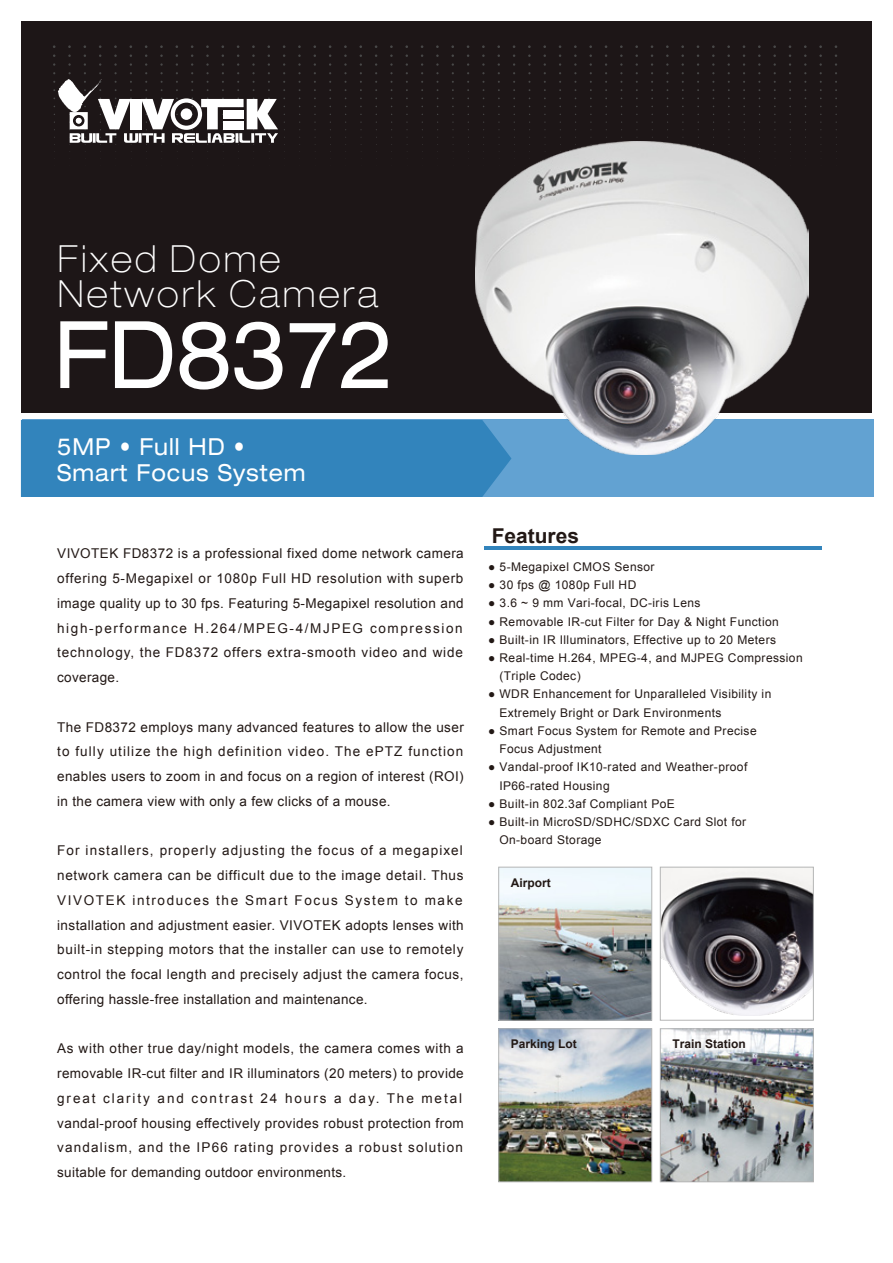
<style>
.page{position:relative;width:893px;height:1263px;background:#fff}
.page>*{position:absolute;margin:0;border:0;box-sizing:border-box;transform-origin:0 0}
.t1{font:expanded 93.45px "Helvetica Neue LT Std";letter-spacing:-.005em;color:#fff;scale:.91 1}
.t2{font:100 expanded 37.5px/35.1px "Helvetica Neue LT Std";letter-spacing:.09em;color:#fff;scale:.91 1}
.t3{font:expanded 23.55px/26.5px "Helvetica Neue LT Std";letter-spacing:.045em;color:#fff;scale:.91 1}
.t4{font:700 20.4px "Arial";color:#221815}
.t5{font:13.5px/24.8px "Arial";letter-spacing:.03em;color:#221815;text-align:justify}
.t6{font:12px/18.3px "Arial";letter-spacing:.035em;color:#221815}
.t7{font:700 12px "Arial";color:#221815}
</style>
<div class="page">
<div style="left:21px;top:22px;width:851px;height:391px;background:#1d1617"></div>
<svg style="left:53px;top:72px;width:140px;height:73px"></svg>
<svg style="left:184px;top:98px;width:94px;height:47px"></svg>
<div style="left:22px;top:420px;width:852px;height:77px;background:#62a2d2"></div>
<div style="left:21px;top:420px;width:490px;height:77px;background:#3284bc"></div>
<hr style="left:484px;top:547px;width:338px;height:3px;background:#3284bc">
<img style="left:662px;top:869px;width:150px;height:147px">
<img style="left:500px;top:869px;width:150px;height:149px">
<img style="left:500px;top:1030px;width:150px;height:150px">
<img style="left:662px;top:1030px;width:150px;height:150px">
<div style="left:660px;top:867px;width:154px;height:153px;border:1px solid #b5b6b6"></div>
<div style="left:498px;top:867px;width:154px;height:153px;border:1px solid #b5b6b6"></div>
<div style="left:498px;top:1028px;width:154px;height:154px;border:1px solid #b5b6b6"></div>
<div style="left:660px;top:1028px;width:154px;height:154px;border:1px solid #b5b6b6"></div>
<img style="left:475px;top:141px;width:333px;height:313px">
<h2 class="t2" style="left:58px;top:241px;width:353px">Fixed Dome<br>Network Camera</h2>
<h1 class="t1" style="left:54px;top:298px;width:376px">FD8372</h1>
<h3 class="t3" style="left:57px;top:433px;width:274px">5MP • Full HD •<br>Smart Focus System</h3>
<p class="t5" style="left:57px;top:541px;width:408px">VIVOTEK FD8372 is a professional fixed dome network camera offering 5-Megapixel or 1080p Full HD resolution with superb image quality up to 30 fps. Featuring 5-Megapixel resolution and high-performance H.264/MPEG-4/MJPEG compression technology, the FD8372 offers extra-smooth video and wide coverage.</p>
<p class="t5" style="left:57px;top:715px;width:408px">The FD8372 employs many advanced features to allow the user to fully utilize the high definition video. The ePTZ function enables users to zoom in and focus on a region of interest (ROI) in the camera view with only a few clicks of a mouse.</p>
<p class="t5" style="left:57px;top:838px;width:408px">For installers, properly adjusting the focus of a megapixel network camera can be difficult due to the image detail. Thus VIVOTEK introduces the Smart Focus System to make installation and adjustment easier. VIVOTEK adopts lenses with built-in stepping motors that the installer can use to remotely control the focal length and precisely adjust the camera focus, offering hassle-free installation and maintenance.</p>
<p class="t5" style="left:57px;top:1036px;width:408px;text-align:left">As with other true day/night models, the camera comes with a removable IR-cut filter and IR illuminators (20 meters) to provide great clarity and contrast 24 hours a day. The metal vandal-proof housing effectively provides robust protection from vandalism, and the IP66 rating provides a robust solution suitable for demanding outdoor environments.</p>
<h3 class="t4" style="left:492px;top:523px;width:89px">Features</h3>
<p class="t6" style="left:488px;top:557px;width:168px">● 5-Megapixel CMOS Sensor</p>
<p class="t6" style="left:488px;top:576px;width:150px">● 30 fps @ 1080p Full HD</p>
<p class="t6" style="left:488px;top:594px;width:214px">● 3.6 ~ 9 mm Vari-focal, DC-iris Lens</p>
<p class="t6" style="left:488px;top:612px;width:292px">● Removable IR-cut Filter for Day &amp; Night Function</p>
<p class="t6" style="left:488px;top:630px;width:289px">● Built-in IR Illuminators, Effective up to 20 Meters</p>
<p class="t6" style="left:499px;top:649px;width:305px;text-indent:-11px">● Real-time H.264, MPEG-4, and MJPEG Compression (Triple Codec)</p>
<p class="t6" style="left:499px;top:685px;width:273px;text-indent:-11px">● WDR Enhancement for Unparalleled Visibility in<br>Extremely Bright or Dark Environments</p>
<p class="t6" style="left:499px;top:722px;width:259px;text-indent:-11px">● Smart Focus System for Remote and Precise<br>Focus Adjustment</p>
<p class="t6" style="left:499px;top:758px;width:249px;text-indent:-11px">● Vandal-proof IK10-rated and Weather-proof<br>IP66-rated Housing</p>
<p class="t6" style="left:488px;top:795px;width:188px">● Built-in 802.3af Compliant PoE</p>
<p class="t6" style="left:499px;top:813px;width:248px;text-indent:-11px">● Built-in MicroSD/SDHC/SDXC Card Slot for<br>On-board Storage</p>
<p class="t7" style="left:511px;top:875px;width:41px">Airport</p>
<p class="t7" style="left:511px;top:1035px;width:68px">Parking Lot</p>
<p class="t7" style="left:673px;top:1035px;width:75px">Train Station</p>
</div>
